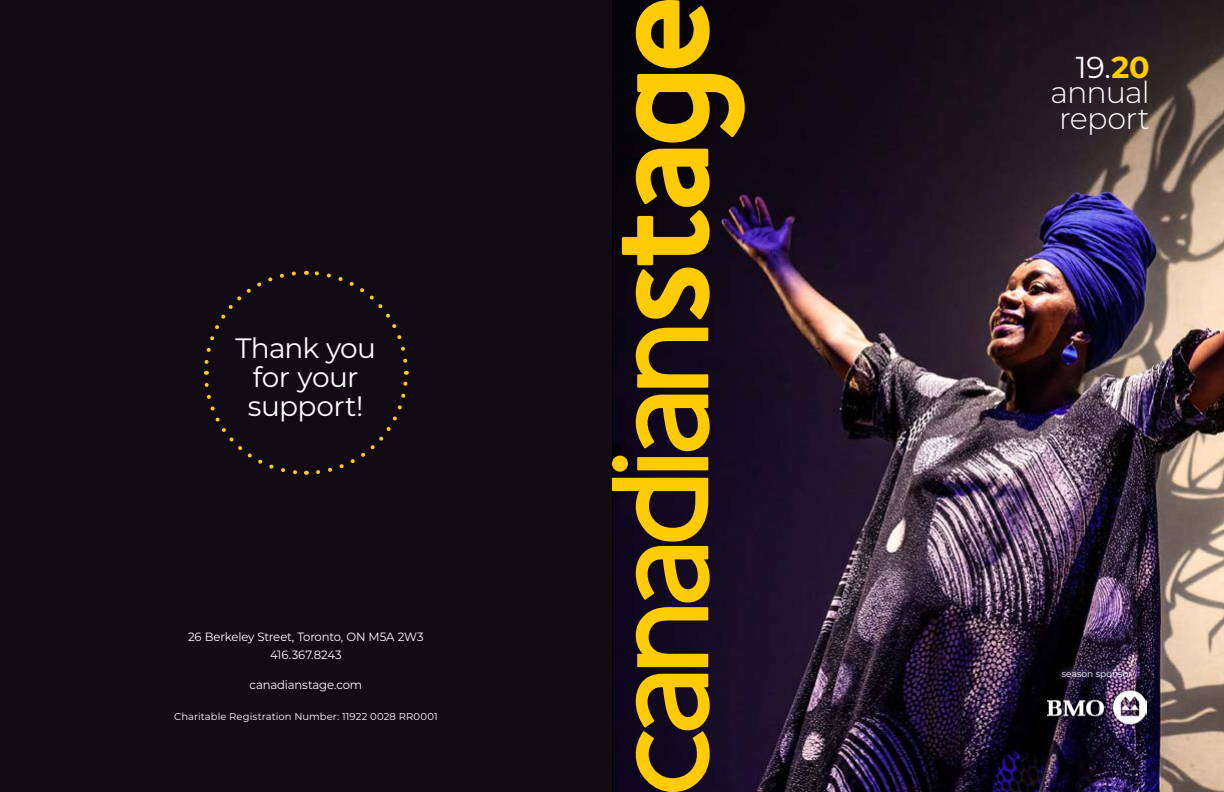
<style>
.page{position:relative;width:1224px;height:792px;background:#fff}
.page>*{position:absolute;margin:0;border:0;box-sizing:border-box;transform-origin:0 0}
.t1{font:300 30.2px/25.2px "Montserrat";letter-spacing:-.03em;color:#fff;text-align:justify}
.t2{font:28px/29px "Montserrat";letter-spacing:-.02em;color:#fff;text-align:center}
.t3{font:12px/19px "Montserrat";letter-spacing:-.015em;color:#fff;text-align:center}
.t4{font:10px "Montserrat";letter-spacing:.005em;color:#fff}
.t5{font:9px "Montserrat";letter-spacing:.005em;color:#fff}
.s1{font-weight:400}
.s2{font-weight:700;color:#ffcb05}
</style>
<div class="page">
<img style="left:613px;top:0;width:611px;height:792px">
<svg style="left:636px;top:674px;width:74px;height:118px;background:#856713"></svg>
<svg style="left:612px;top:478px;width:98px;height:189px;background:#715714"></svg>
<div style="left:612px;top:456px;width:16px;height:16px;background:#ffcb05;border-radius:50%"></div>
<div style="left:637px;top:457px;width:71px;height:13px;background:#ffcb05"></div>
<svg style="left:636px;top:395px;width:74px;height:56px;background:#9c7a0f"></svg>
<svg style="left:636px;top:328px;width:72px;height:60px;background:#8a6c0f"></svg>
<svg style="left:622px;top:149px;width:88px;height:171px;background:#86690b"></svg>
<svg style="left:636px;top:74px;width:109px;height:69px;background:#9e7c08"></svg>
<svg style="left:636px;top:0;width:74px;height:68px;background:#a58306"></svg>
<div style="left:0;top:0;width:612px;height:792px;background:#120b13"></div>
<svg style="left:204px;top:270px;width:205px;height:205px"></svg>
<div style="left:1042px;top:685px;width:110px;height:43px;background:#000;opacity:.75"></div>
<img style="left:1047px;top:683px;width:100px;height:48px">
<svg style="left:1056px;top:666px;width:82px;height:19px;background:#3d2d4c"></svg>
<h2 class="t2" style="left:235px;top:333px;width:142px">Thank you for your support!</h2>
<p class="t3" style="left:188px;top:626px;width:237px">26 Berkeley Street, Toronto, ON M5A 2W3<br>416.367.8243</p>
<p class="t3" style="left:250px;top:675px;width:114px">canadianstage.com</p>
<p class="t4" style="left:174px;top:710px;width:265px">Charitable Registration Number: 11922 0028 RR0001</p>
<h1 class="t1" style="left:1050px;top:54px;width:101px;text-indent:26px"><span class="s1">19.</span><span class="s2">20 </span>annual report</h1>
<p class="t5" style="left:1062px;top:667px;width:72px">season sponsor</p>
</div>
